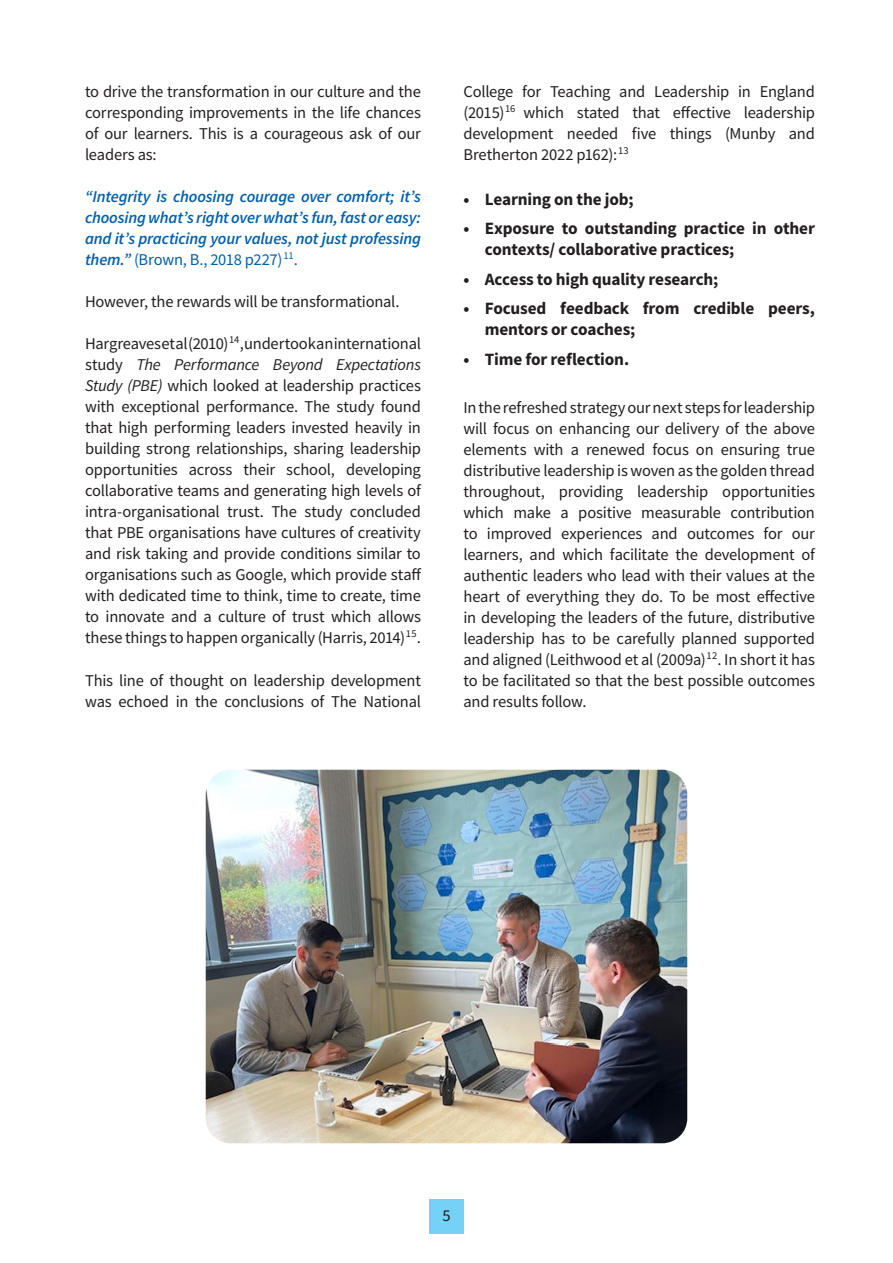
<style>
.page{position:relative;width:893px;height:1263px;background:#fff}
.page>*{position:absolute;margin:0;border:0;box-sizing:border-box;transform-origin:0 0}
.t1{font:700 17.25px/21px "Source Sans Pro";letter-spacing:-.01em;color:#231f20}
.t2{font:16.5px/21px "Source Sans Pro";letter-spacing:-.01em;color:#231f20;text-align:justify}
.t3{font:italic 600 16.5px/21px "Source Sans Pro";letter-spacing:-.01em;color:#015fae;text-align:justify}
.s1{font-weight:400;font-style:normal}
.s2{font-style:italic}
</style>
<div class="page">
<div style="left:429px;top:1199px;width:34px;height:34px;background:#73d2f6"></div>
<img style="left:206px;top:770px;width:481px;height:373px">
<p class="t2" style="left:85px;top:81px;width:337px">to drive the transformation in our culture and the corresponding improvements in the life chances of our learners. This is a courageous ask of our leaders as:</p>
<p class="t3" style="left:85px;top:186px;width:337px">“Integrity is choosing courage over comfort; it’s choosing what’s right over what’s fun, fast or easy: and it’s practicing your values, not just professing them.” <span class="s1">(Brown, B., 2018 p227)</span><sup>11</sup><span class="s1">.</span></p>
<p class="t2" style="left:85px;top:291px;width:316px">However, the rewards will be transformational.</p>
<p class="t2" style="left:85px;top:333px;width:338px">Hargreaves et al (2010)<sup>14</sup>, undertook an international study <span class="s2">The Performance Beyond Expectations Study (PBE)</span> which looked at leadership practices with exceptional performance. The study found that high performing leaders invested heavily in building strong relationships, sharing leadership opportunities across their school, developing collaborative teams and generating high levels of intra-organisational trust. The study concluded that PBE organisations have cultures of creativity and risk taking and provide conditions similar to organisations such as Google, which provide staff with dedicated time to think, time to create, time to innovate and a culture of trust which allows these things to happen organically (Harris, 2014)<sup>15</sup>.</p>
<p class="t2" style="left:85px;top:669px;width:337px">This line of thought on leadership development was echoed in the conclusions of The National</p>
<p class="t2" style="left:463px;top:81px;width:353px">College for Teaching and Leadership in England (2015)<sup>16</sup> which stated that effective leadership development needed five things (Munby and Bretherton 2022 p162):<sup>13</sup></p>
<p class="t1" style="left:463px;top:188px;width:171px">• Learning on the job;</p>
<p class="t1" style="left:485px;top:218px;width:332px;text-indent:-21px">• Exposure to outstanding practice in other contexts/ collaborative practices;</p>
<p class="t1" style="left:463px;top:268px;width:256px">• Access to high quality research;</p>
<p class="t1" style="left:485px;top:298px;width:332px;text-indent:-21px">• Focused feedback from credible peers, mentors or coaches;</p>
<p class="t1" style="left:463px;top:348px;width:167px">• Time for reflection.</p>
<p class="t2" style="left:463px;top:397px;width:353px">In the refreshed strategy our next steps for leadership will focus on enhancing our delivery of the above elements with a renewed focus on ensuring true distributive leadership is woven as the golden thread throughout, providing leadership opportunities which make a positive measurable contribution to improved experiences and outcomes for our learners, and which facilitate the development of authentic leaders who lead with their values at the heart of everything they do. To be most effective in developing the leaders of the future, distributive leadership has to be carefully planned supported and aligned (Leithwood et al (2009a)<sup>12</sup>. In short it has to be facilitated so that the best possible outcomes and results follow.</p>
<p class="t2" style="left:442px;top:1205px;width:10px">5</p>
</div>
